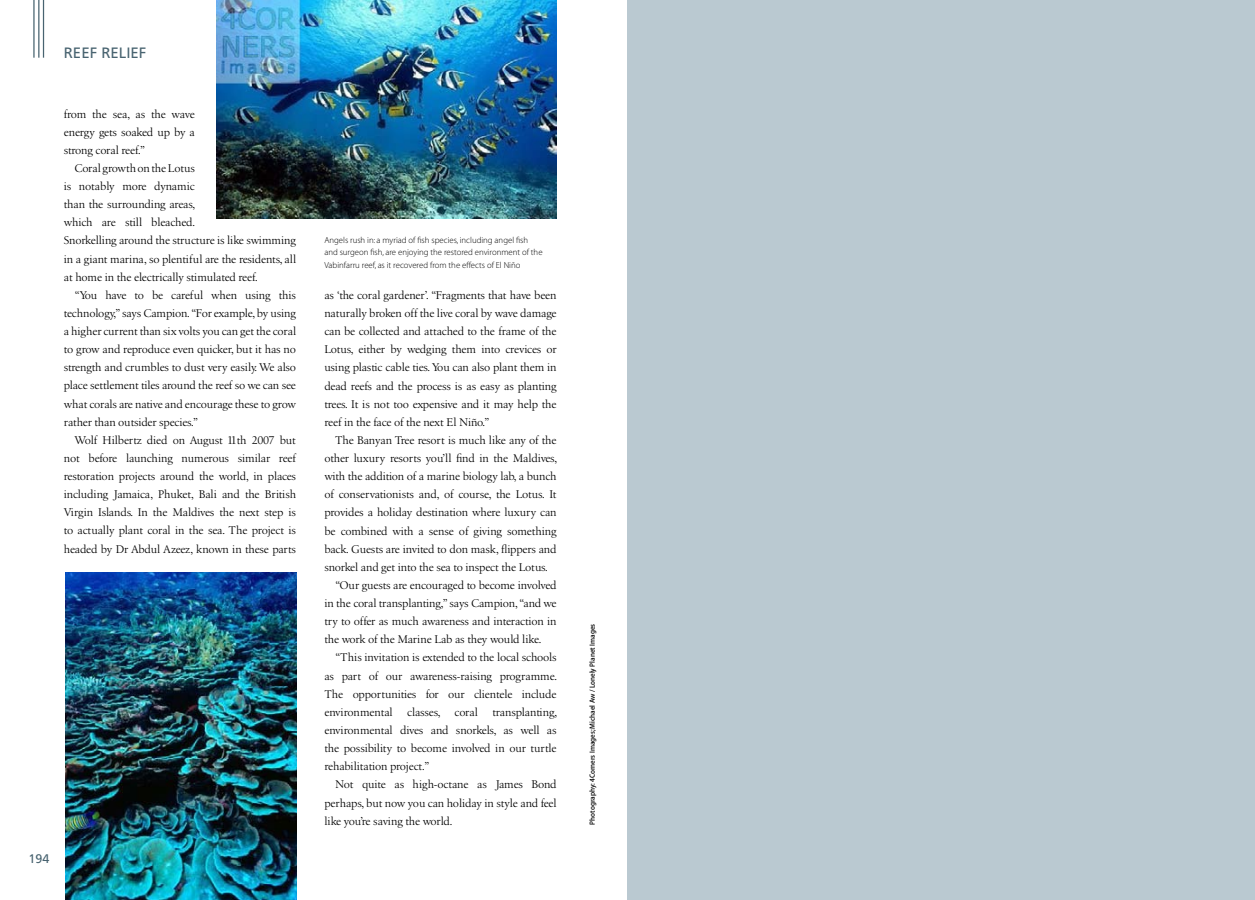
<style>
.page{position:relative;width:1255px;height:900px;background:#fff}
.page>*{position:absolute;margin:0;border:0;box-sizing:border-box;transform-origin:0 0}
.t1{font:15px "Frutiger";color:#486370}
.t2{font:12.5px "Frutiger";color:#486370}
.t3{font:11.5px/18.1px "Birka";letter-spacing:-.01em;color:#000;text-align:justify}
.t4{font:8.75px/12.5px "Myriad MM 215 600";letter-spacing:-.02em;color:#000}
.t5{font:7.5px "Myriad MM 500 540";color:#000}
</style>
<div class="page">
<hr style="left:33px;top:0;width:2px;height:58px;background:#486370">
<hr style="left:38px;top:0;width:1px;height:58px;background:#486370">
<hr style="left:43px;top:0;width:1px;height:58px;background:#486370">
<div style="left:627px;top:0;width:627px;height:900px;background:#bac9d1"></div>
<img style="left:216px;top:0;width:340px;height:218px">
<img style="left:65px;top:573px;width:231px;height:327px">
<h1 class="t1" style="left:64px;top:44px;width:84px">REEF RELIEF</h1>
<p class="t3" style="left:64px;top:105px;width:132px">from the sea, as the wave energy gets soaked up by a strong coral reef.”</p>
<p class="t3" style="left:64px;top:159px;width:234px;text-align:left;text-indent:11px">Coral growth on the Lotus<br>is notably more dynamic<br>than the surrounding areas,<br>which are still bleached.<br>Snorkelling around the structure is like swimming in a giant marina, so plentiful are the residents, all at home in the electrically stimulated reef.</p>
<p class="t3" style="left:64px;top:286px;width:234px;text-indent:11px">“You have to be careful when using this technology,” says Campion. “For example, by using a higher current than six volts you can get the coral to grow and reproduce even quicker, but it has no strength and crumbles to dust very easily. We also place settlement tiles around the reef so we can see what corals are native and encourage these to grow rather than outsider species.”</p>
<p class="t3" style="left:64px;top:431px;width:234px;text-indent:11px">Wolf Hilbertz died on August 11th 2007 but not before launching numerous similar reef restoration projects around the world, in places including Jamaica, Phuket, Bali and the British Virgin Islands. In the Maldives the next step is to actually plant coral in the sea. The project is headed by Dr Abdul Azeez, known in these parts</p>
<p class="t2" style="left:29px;top:851px;width:22px">194</p>
<p class="t4" style="left:324px;top:234px;width:220px">Angels rush in: a myriad of fish species, including angel fish and surgeon fish, are enjoying the restored environment of the<br>Vabinfarru reef, as it recovered from the effects of El Niño</p>
<p class="t3" style="left:324px;top:286px;width:234px">as ‘the coral gardener’. “Fragments that have been naturally broken off the live coral by wave damage can be collected and attached to the frame of the Lotus, either by wedging them into crevices or using plastic cable ties. You can also plant them in dead reefs and the process is as easy as planting trees. It is not too expensive and it may help the reef in the face of the next El Niño.”</p>
<p class="t3" style="left:335px;top:431px;width:223px">The Banyan Tree resort is much like any of the</p>
<p class="t3" style="left:324px;top:449px;width:234px">other luxury resorts you’ll find in the Maldives,</p>
<p class="t3" style="left:324px;top:467px;width:234px">with the addition of a marine biology lab, a bunch</p>
<p class="t3" style="left:324px;top:486px;width:234px">of conservationists and, of course, the Lotus. It</p>
<p class="t3" style="left:324px;top:504px;width:234px">provides a holiday destination where luxury can</p>
<p class="t3" style="left:324px;top:522px;width:234px">be combined with a sense of giving something</p>
<p class="t3" style="left:324px;top:540px;width:234px">back. Guests are invited to don mask, flippers and</p>
<p class="t3" style="left:324px;top:558px;width:225px">snorkel and get into the sea to inspect the Lotus.</p>
<p class="t3" style="left:335px;top:576px;width:223px">“Our guests are encouraged to become involved</p>
<p class="t3" style="left:324px;top:594px;width:234px">in the coral transplanting,” says Campion, “and we</p>
<p class="t3" style="left:324px;top:612px;width:234px">try to offer as much awareness and interaction in</p>
<p class="t3" style="left:324px;top:631px;width:219px">the work of the Marine Lab as they would like.</p>
<p class="t3" style="left:335px;top:649px;width:223px">“This invitation is extended to the local schools</p>
<p class="t3" style="left:324px;top:667px;width:234px">as part of our awareness-raising programme.</p>
<p class="t3" style="left:324px;top:685px;width:234px">The opportunities for our clientele include</p>
<p class="t3" style="left:324px;top:703px;width:70px">environmental</p>
<p class="t3" style="left:407px;top:703px;width:72px">classes, coral</p>
<p class="t3" style="left:324px;top:703px;width:234px;text-indent:168px">transplanting, environmental dives and snorkels, as well as the possibility to become involved in our turtle rehabilitation project.”</p>
<p class="t3" style="left:324px;top:776px;width:234px;text-indent:11px">Not quite as high-octane as James Bond perhaps, but now you can holiday in style and feel like you’re saving the world.</p>
<p class="t5" style="left:588px;top:825px;width:202px;rotate:-90deg">Photography: 4Corners Images; Michael Aw / Lonely Planet Images</p>
</div>
